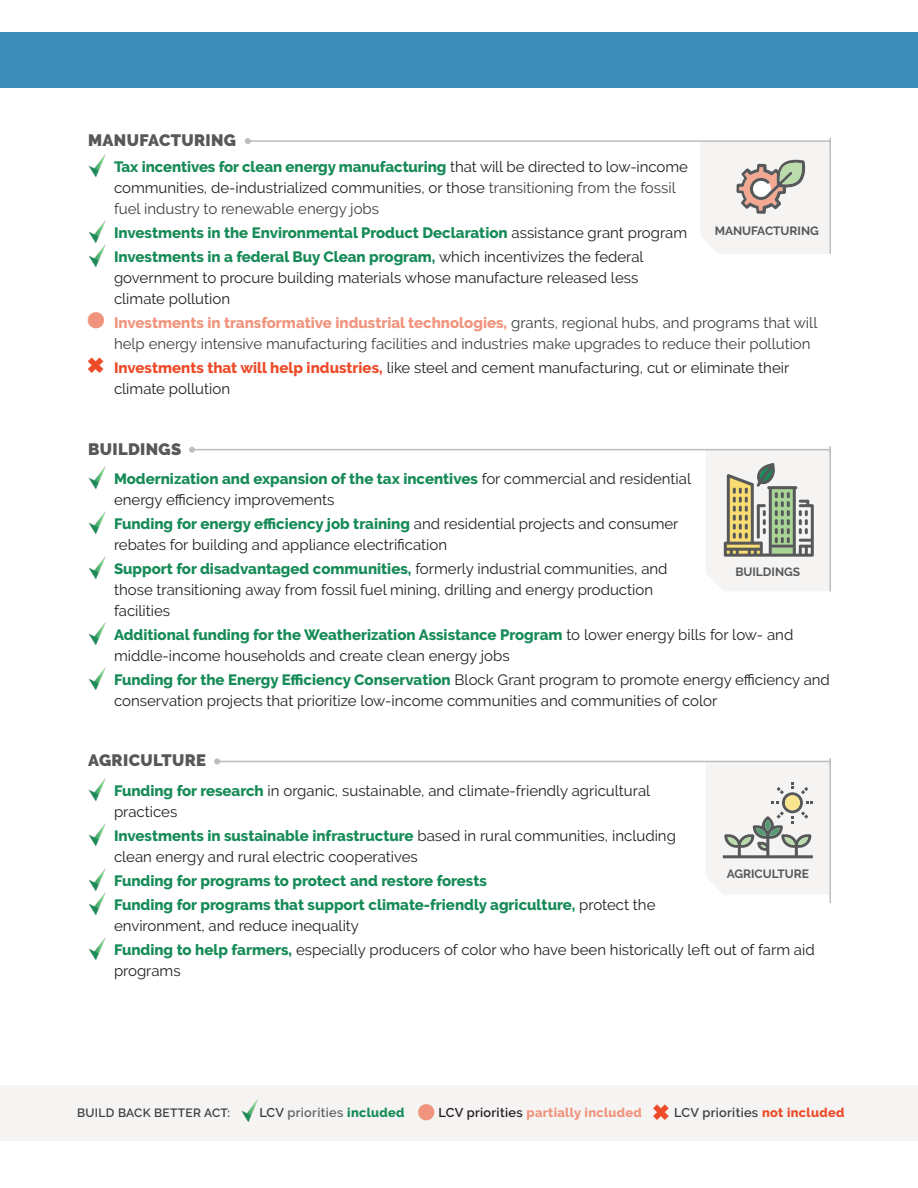
<style>
.page{position:relative;width:918px;height:1188px;background:#fff}
.page>*{position:absolute;margin:0;border:0;box-sizing:border-box;transform-origin:0 0}
.text_first_page{font:900 16.5px "Raleway";letter-spacing:.02em;color:#57585a}
.bullet{font:15px/21px "Raleway";color:#231f20}
.bullet-2{font:800 15px/21px "Raleway";color:#168b57}
.bullet-3{font:15px/21px "Raleway";color:#3c4043}
.text_first_page-2{font:800 12.75px "Raleway";letter-spacing:.025em;color:#f1947d}
.t1{font:700 12px "Raleway";color:#57585a}
.text_first_page-3{font:600 12px "Raleway";letter-spacing:.025em;color:#3c4043}
.s1{font-weight:800;color:#168b57}
.s2{color:#3c4043}
.s3{font-weight:400;color:#231f20}
.s4{color:#f1947d}
.s5{font-weight:800;color:#f1947d}
.s6{color:#ed4b29}
.s7{font-weight:800;color:#ed4b29}
.s8{font-weight:600;color:#3c4043}
.s9{font-weight:600;color:#636669}
.s10{color:#168b57}
.s11{font-weight:600;color:#231f20}
</style>
<div class="page">
<img style="left:88px;top:154px;width:18px;height:24px">
<img style="left:88px;top:220px;width:18px;height:48px">
<img style="left:88px;top:466px;width:18px;height:24px">
<img style="left:88px;top:511px;width:18px;height:24px">
<img style="left:88px;top:556px;width:18px;height:24px">
<img style="left:88px;top:622px;width:18px;height:24px">
<img style="left:88px;top:667px;width:18px;height:24px">
<img style="left:88px;top:778px;width:18px;height:24px">
<img style="left:88px;top:823px;width:18px;height:24px">
<img style="left:88px;top:868px;width:18px;height:48px">
<img style="left:88px;top:937px;width:18px;height:24px">
<hr style="left:192px;top:449px;width:638px;height:1px;background:#bcbdc0">
<svg style="left:189px;top:447px;width:6px;height:6px"></svg>
<svg style="left:706px;top:446px;width:125px;height:145px"></svg>
<hr style="left:830px;top:761px;width:1px;height:142px;background:#bcbdc0">
<hr style="left:217px;top:761px;width:613px;height:1px;background:#bcbdc0">
<svg style="left:214px;top:758px;width:6px;height:6px"></svg>
<svg style="left:706px;top:758px;width:125px;height:137px"></svg>
<hr style="left:248px;top:140px;width:582px;height:2px;background:#bcbdc0">
<svg style="left:245px;top:138px;width:6px;height:6px"></svg>
<svg style="left:700px;top:138px;width:131px;height:116px"></svg>
<div style="left:0;top:32px;width:918px;height:56px;background:#3e8ebb"></div>
<div style="left:0;top:1085px;width:918px;height:56px;background:#f5f4f3"></div>
<img style="left:241px;top:1099px;width:17px;height:24px">
<p class="text_first_page" style="left:88px;top:131px;width:149px">MANUFACTURING</p>
<p class="bullet" style="left:114px;top:156px;width:575px"><span class="s1">Tax incentives for clean energy manufacturing</span> that will be directed to low-income communities, de-industrialized communities, or those <span class="s2">transitioning from the fossil fuel industry to renewable energy jobs</span></p>
<p class="bullet-2" style="left:114px;top:223px;width:575px">Investments in the Environmental Product Declaration <span class="s3">assistance grant program</span></p>
<p class="bullet" style="left:114px;top:246px;width:531px"><span class="s1">Investments in a federal Buy Clean program,</span> which incentivizes the federal government to procure building materials whose manufacture released less climate pollution</p>
<p class="bullet-3" style="left:114px;top:312px;width:705px;text-indent:-27px"><span class="s4">●</span> <span class="s5">Investments in transformative industrial technologies,</span> grants, regional hubs, and programs that will help energy intensive manufacturing facilities and industries make upgrades to reduce their pollution</p>
<p class="bullet" style="left:114px;top:357px;width:677px;text-indent:-27px"><span class="s6">✖</span> <span class="s7">Investments that will help industries,</span> like steel and cement manufacturing, cut or eliminate their climate pollution</p>
<p class="t1" style="left:715px;top:224px;width:106px">MANUFACTURING</p>
<p class="text_first_page" style="left:88px;top:440px;width:95px">BUILDINGS</p>
<p class="bullet" style="left:114px;top:468px;width:579px"><span class="s1">Modernization and expansion of the tax incentives</span> for commercial and residential energy efficiency improvements</p>
<p class="bullet" style="left:114px;top:513px;width:566px"><span class="s1">Funding for energy efficiency job training</span> and residential projects and consumer rebates for building and appliance electrification</p>
<p class="bullet" style="left:114px;top:558px;width:555px"><span class="s1">Support for disadvantaged communities,</span> formerly industrial communities, and those transitioning away from fossil fuel mining, drilling and energy production facilities</p>
<p class="bullet" style="left:114px;top:624px;width:681px"><span class="s1">Additional funding for the Weatherization Assistance Program</span> to lower energy bills for low- and middle-income households and create clean energy jobs</p>
<p class="bullet" style="left:114px;top:669px;width:717px"><span class="s1">Funding for the Energy Efficiency Conservation</span> Block Grant program to promote energy efficiency and conservation projects that prioritize low-income communities and communities of color</p>
<p class="t1" style="left:735px;top:565px;width:66px">BUILDINGS</p>
<p class="text_first_page" style="left:88px;top:750px;width:119px">AGRICULTURE</p>
<p class="bullet" style="left:114px;top:780px;width:538px"><span class="s1">Funding for research</span> in organic, sustainable, and climate-friendly agricultural practices</p>
<p class="bullet" style="left:114px;top:825px;width:564px"><span class="s1">Investments in sustainable infrastructure</span> based in rural communities, including clean energy and rural electric cooperatives</p>
<p class="bullet-2" style="left:114px;top:871px;width:374px">Funding for programs to protect and restore forests</p>
<p class="bullet-2" style="left:114px;top:895px;width:543px">Funding for programs that support climate-friendly agriculture, <span class="s3">protect the environment, and reduce inequality</span></p>
<p class="bullet" style="left:114px;top:939px;width:702px"><span class="s1">Funding to help farmers,</span> especially producers of color who have been historically left out of farm aid programs</p>
<p class="t1" style="left:727px;top:867px;width:84px">AGRICULTURE</p>
<p class="text_first_page-3" style="left:77px;top:1106px;width:155px">BUILD BACK BETTER ACT:</p>
<p class="text_first_page-2" style="left:259px;top:1105px;width:587px"><span class="s8">LCV</span> <span class="s9">priorities</span> <span class="s10">included</span> ● <span class="s11">LCV priorities</span> partially included <span class="s6">✖</span> <span class="s8">LCV priorities</span> <span class="s6">not included</span></p>
</div>
